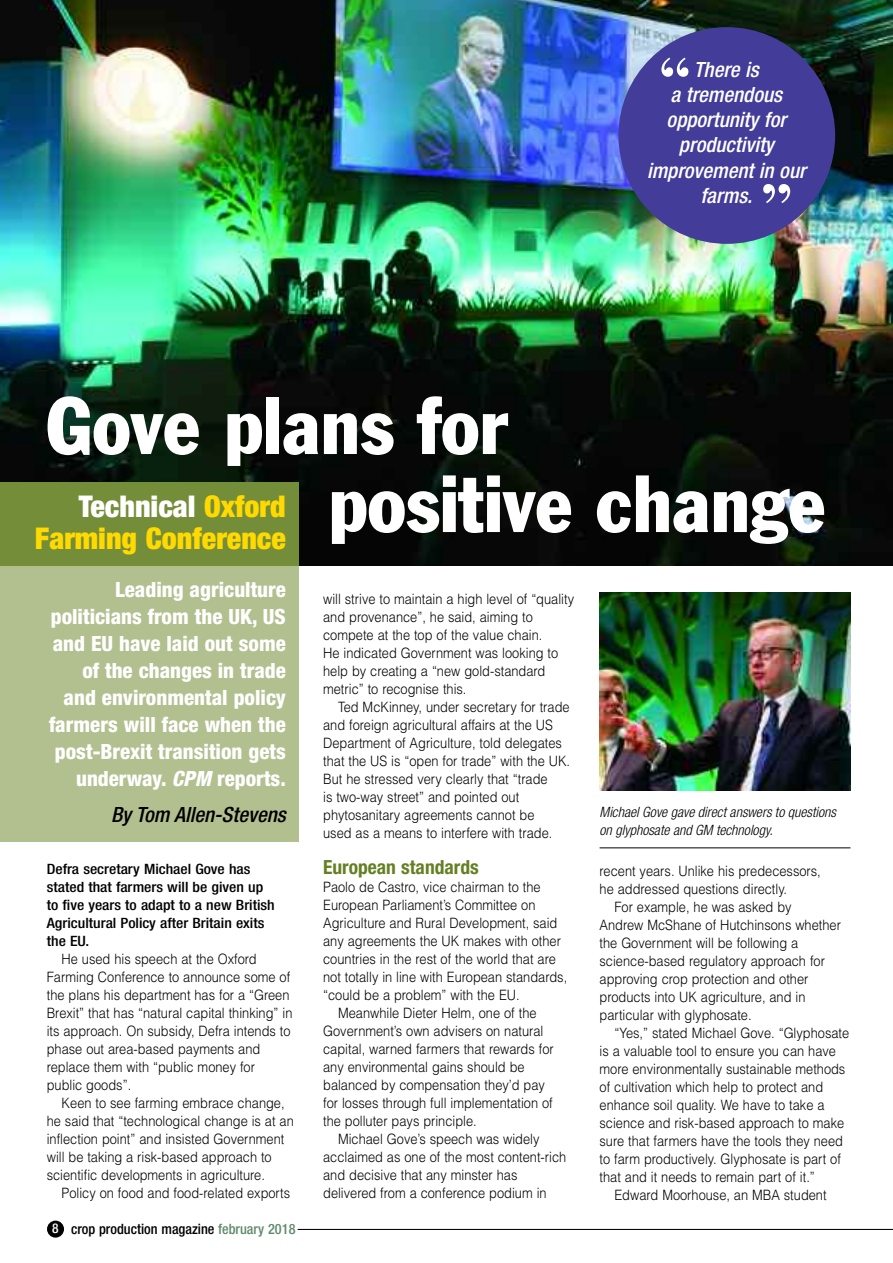
<style>
.page{position:relative;width:893px;height:1263px;background:#fff}
.page>*{position:absolute;margin:0;border:0;box-sizing:border-box;transform-origin:0 0}
.t1{font:condensed 79.5px/78px "Franklin Gothic";color:#fff}
.t2{font:700 58.95px "Bodoni BT";color:#fff}
.t3{font:900 condensed 30px/31.5px "Helvetica Neue";color:#ffd902;text-align:right}
.t4{font:800 condensed 21px/27px "Helvetica Neue";color:#fff;text-align:right}
.t5{font:italic 500 condensed 21px/25.2px "Helvetica Neue";color:#fff;text-align:center}
.t6{font:italic 500 condensed 21px "Helvetica Neue";color:#000}
.t7{font:700 condensed 19.5px "Helvetica Neue";color:#648022}
.t8{font:300 14.25px/18px "Helvetica";color:#000;scale:.9 1}
.t9{font:500 condensed 14.25px/18px "Helvetica Neue";color:#000;scale:1.1 1}
.t10{font:italic 300 condensed 14.25px/18px "Helvetica Neue";color:#000}
.t11{font:500 condensed 14.25px "Helvetica Neue";color:#000}
.s1{color:#fff}
.s2{font-style:italic}
.s3{font-size:13.5px;color:#fff}
.s4{color:#60896c}
</style>
<div class="page">
<img style="left:0;top:0;width:893px;height:566px">
<div style="left:0;top:482px;width:299px;height:86px;background:#748d38"></div>
<div style="left:0;top:566px;width:299px;height:276px;background:#b2c090"></div>
<div style="left:618px;top:27px;width:217px;height:217px;background:#433c98;border-radius:50%"></div>
<div style="left:47px;top:1220px;width:17px;height:17px;background:#000;border-radius:50%"></div>
<hr style="left:298px;top:1229px;width:595px;height:1px;background:#000">
<img style="left:600px;top:592px;width:250px;height:198px">
<hr style="left:600px;top:847px;width:250px;height:1px;background:#000">
<h2 class="t2" style="left:658px;top:58px;width:35px">“</h2>
<h3 class="t5" style="left:647px;top:58px;width:160px">There is<br>a tremendous opportunity for productivity improvement in our farms.</h3>
<h2 class="t2" style="left:760px;top:185px;width:35px">”</h2>
<h1 class="t1" style="left:328px;top:393px;width:499px;text-indent:-281px">Gove plans for<br>positive change</h1>
<h3 class="t3" style="left:35px;top:494px;width:252px"><span class="s1">Technical</span> Oxford<br>Farming Conference</h3>
<h3 class="t4" style="left:49px;top:578px;width:238px">Leading agriculture politicians from the UK, US and EU have laid out some of the changes in trade and environmental policy farmers will face when the post-Brexit transition gets underway. <span class="s2">CPM</span> reports.</h3>
<h3 class="t6" style="left:111px;top:807px;width:176px">By Tom Allen-Stevens</h3>
<p class="t8" style="left:323px;top:590px;width:280px">will strive to maintain a high level of “quality and provenance”, he said, aiming to compete at the top of the value chain.<br>He indicated Government was looking to help by creating a “new gold-standard metric” to recognise this.</p>
<p class="t8" style="left:323px;top:698px;width:276px;text-indent:15px">Ted McKinney, under secretary for trade and foreign agricultural affairs at the US Department of Agriculture, told delegates that the US is “open for trade” with the UK.<br>But he stressed very clearly that “trade<br>is two-way street” and pointed out phytosanitary agreements cannot be<br>used as a means to interfere with trade.</p>
<h3 class="t7" style="left:323px;top:860px;width:157px">European standards</h3>
<p class="t8" style="left:323px;top:878px;width:243px">Paolo de Castro, vice chairman to the</p>
<p class="t8" style="left:323px;top:896px;width:237px">European Parliament’s Committee on</p>
<p class="t8" style="left:323px;top:914px;width:262px">Agriculture and Rural Development, said</p>
<p class="t8" style="left:323px;top:932px;width:266px">any agreements the UK makes with other</p>
<p class="t8" style="left:323px;top:950px;width:260px">countries in the rest of the world that are</p>
<p class="t8" style="left:323px;top:968px;width:273px">not totally in line with European standards,</p>
<p class="t8" style="left:323px;top:986px;width:220px">“could be a problem” with the EU.</p>
<p class="t8" style="left:338px;top:1004px;width:222px">Meanwhile Dieter Helm, one of the</p>
<p class="t8" style="left:323px;top:1022px;width:246px">Government’s own advisers on natural</p>
<p class="t8" style="left:323px;top:1040px;width:258px">capital, warned farmers that rewards for</p>
<p class="t8" style="left:323px;top:1058px;width:225px">any environmental gains should be</p>
<p class="t8" style="left:323px;top:1076px;width:248px">balanced by compensation they’d pay</p>
<p class="t8" style="left:323px;top:1094px;width:257px">for losses through full implementation of</p>
<p class="t8" style="left:323px;top:1112px;width:172px">the polluter pays principle.</p>
<p class="t8" style="left:338px;top:1130px;width:225px">Michael Gove’s speech was widely</p>
<p class="t8" style="left:323px;top:1148px;width:272px">acclaimed as one of the most content-rich</p>
<p class="t8" style="left:323px;top:1166px;width:217px">and decisive that any minster has</p>
<p class="t8" style="left:323px;top:1184px;width:250px">delivered from a conference podium in</p>
<p class="t10" style="left:600px;top:804px;width:238px">Michael Gove gave direct answers to questions on glyphosate and GM technology.</p>
<p class="t8" style="left:600px;top:862px;width:247px">recent years. Unlike his predecessors,</p>
<p class="t8" style="left:600px;top:880px;width:210px">he addressed questions directly.</p>
<p class="t8" style="left:614px;top:898px;width:198px">For example, he was asked by</p>
<p class="t8" style="left:600px;top:916px;width:270px">Andrew McShane of Hutchinsons whether</p>
<p class="t8" style="left:600px;top:934px;width:222px">the Government will be following a</p>
<p class="t8" style="left:600px;top:952px;width:252px">science-based regulatory approach for</p>
<p class="t8" style="left:600px;top:970px;width:234px">approving crop protection and other</p>
<p class="t8" style="left:600px;top:988px;width:230px">products into UK agriculture, and in</p>
<p class="t8" style="left:600px;top:1006px;width:170px">particular with glyphosate.</p>
<p class="t8" style="left:614px;top:1024px;width:262px">“Yes,” stated Michael Gove. “Glyphosate</p>
<p class="t8" style="left:600px;top:1042px;width:264px">is a valuable tool to ensure you can have</p>
<p class="t8" style="left:600px;top:1060px;width:275px">more environmentally sustainable methods</p>
<p class="t8" style="left:600px;top:1078px;width:250px">of cultivation which help to protect and</p>
<p class="t8" style="left:600px;top:1096px;width:251px">enhance soil quality. We have to take a</p>
<p class="t8" style="left:600px;top:1114px;width:273px">science and risk-based approach to make</p>
<p class="t8" style="left:600px;top:1132px;width:272px">sure that farmers have the tools they need</p>
<p class="t8" style="left:600px;top:1150px;width:270px">to farm productively. Glyphosate is part of</p>
<p class="t8" style="left:600px;top:1168px;width:241px">that and it needs to remain part of it.”</p>
<p class="t8" style="left:614px;top:1186px;width:237px">Edward Moorhouse, an MBA student</p>
<p class="t9" style="left:47px;top:861px;width:209px">Defra secretary Michael Gove has stated that farmers will be given up to five years to adapt to a new British<br>Agricultural Policy after Britain exits the EU.</p>
<p class="t8" style="left:47px;top:950px;width:275px;text-indent:15px">He used his speech at the Oxford Farming Conference to announce some of the plans his department has for a “Green Brexit” that has “natural capital thinking” in its approach. On subsidy, Defra intends to phase out area-based payments and replace them with “public money for public goods”.</p>
<p class="t8" style="left:47px;top:1094px;width:276px;text-indent:15px">Keen to see farming embrace change, he said that “technological change is at an inflection point” and insisted Government will be taking a risk-based approach to scientific developments in agriculture.</p>
<p class="t8" style="left:62px;top:1184px;width:255px">Policy on food and food-related exports</p>
<p class="t11" style="left:52px;top:1224px;width:245px"><span class="s3">8</span> crop production magazine <span class="s4">february 2018</span></p>
</div>
